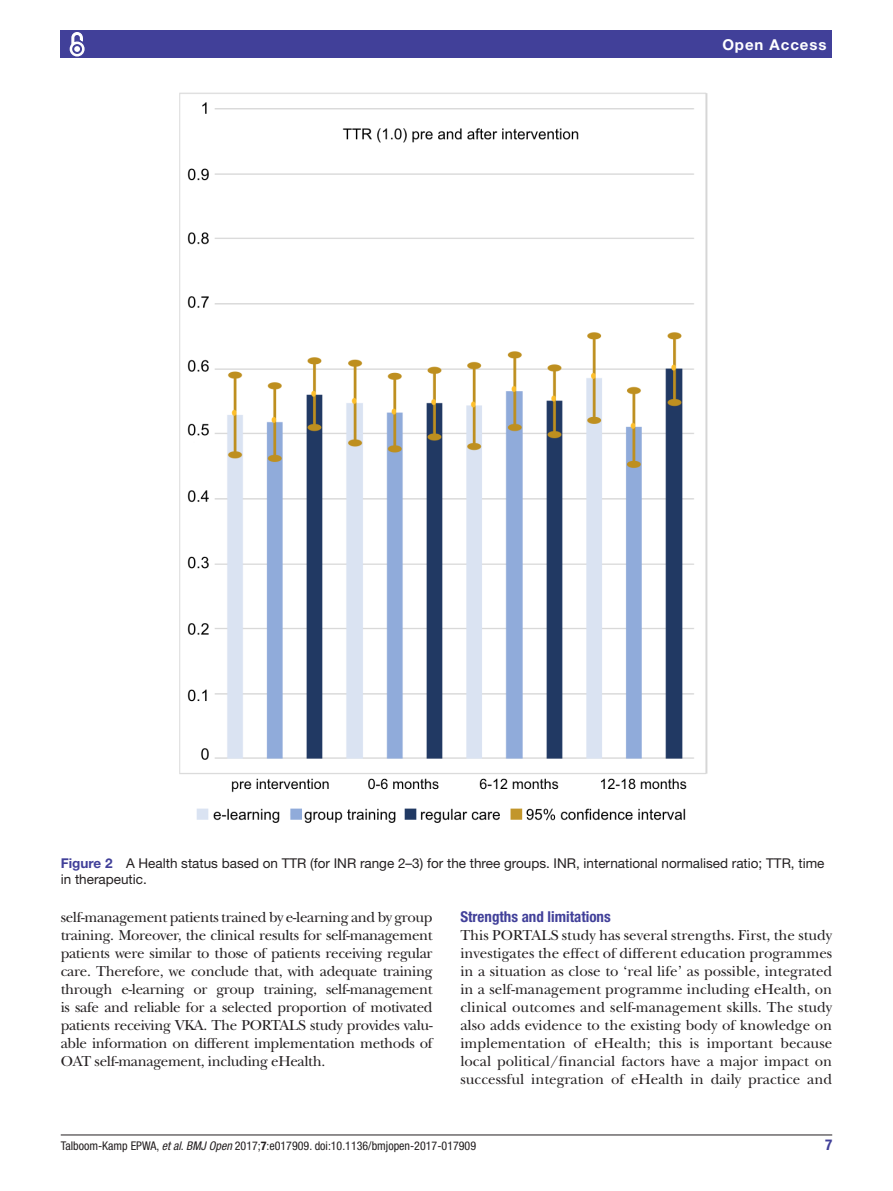
<style>
.page{position:relative;width:893px;height:1191px;background:#fff}
.page>*{position:absolute;margin:0;border:0;box-sizing:border-box;transform-origin:0 0}
.t1{font:15px/18px "New Baskerville";letter-spacing:-.01em;color:#231f20;text-align:justify}
.t2{font:700 condensed 15px "Helvetica Neue LT Std";color:#414099}
.t3{font:700 15px "Helvetica Neue LT Std";letter-spacing:.065em;color:#fff}
.t4{font:13.5px/16.2px "Helvetica Neue LT Std";color:#231f20}
.t5{font:condensed 12px "Helvetica Neue LT Std";color:#231f20}
.s1{font-weight:700;color:#414099}
.s2{font-style:italic}
.s3{font-weight:700}
</style>
<div class="page">
<hr style="left:61px;top:1134px;width:771px;height:1px;background:#231f20">
<div style="left:61px;top:31px;width:771px;height:27px;background:#414099"></div>
<svg style="left:69px;top:32px;width:16px;height:25px"></svg>
<img style="left:179px;top:92px;width:529px;height:731px">
<p class="t3" style="left:722px;top:35px;width:106px">Open Access</p>
<p class="t4" style="left:61px;top:855px;width:765px"><span class="s1">Figure 2</span> A Health status based on TTR (for INR range 2–3) for the three groups. INR, international normalised ratio; TTR, time in therapeutic.</p>
<p class="t1" style="left:61px;top:908px;width:373px">self-management patients trained by e-learning and by group training. Moreover, the clinical results for self-management patients were similar to those of patients receiving regular care. Therefore, we conclude that, with adequate training through e-learning or group training, self-management is safe and reliable for a selected proportion of motivated patients receiving VKA. The PORTALS study provides valu&shy;able information on different implementation methods of OAT self-management, including eHealth.</p>
<p class="t2" style="left:460px;top:907px;width:152px">Strengths and limitations</p>
<p class="t1" style="left:460px;top:926px;width:373px">This PORTALS study has several strengths. First, the study investigates the effect of different education programmes in a situation as close to ‘real life’ as possible, integrated in a self-management programme including eHealth, on clinical outcomes and self-management skills. The study also adds evidence to the existing body of knowledge on implementation of eHealth; this is important because local political/financial factors have a major impact on successful integration of eHealth in daily practice and</p>
<p class="t5" style="left:61px;top:1138px;width:417px">Talboom-Kamp EPWA, <span class="s2">et al</span>. <span class="s2">BMJ Open</span> 2017;<span class="s3">7</span>:e017909. doi:10.1136/bmjopen-2017-017909</p>
<p class="t2" style="left:825px;top:1135px;width:9px">7</p>
</div>
